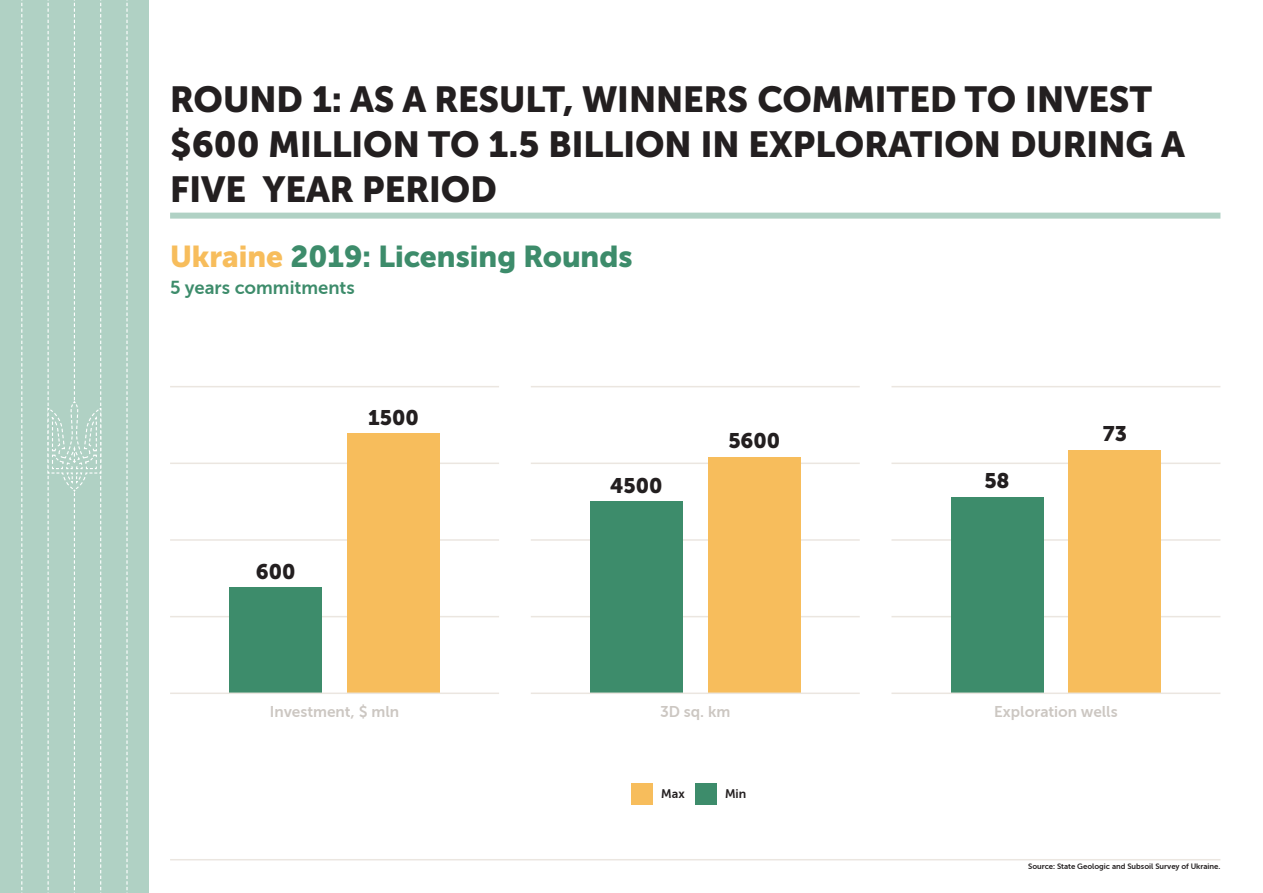
<style>
.page{position:relative;width:1263px;height:893px;background:#fff}
.page>*{position:absolute;margin:0;border:0;box-sizing:border-box;transform-origin:0 0}
.t1{font:36px/45px "Museo Sans Cyrl 900";color:#231f20}
.Paragraph_Style_1{font:30px "Museo Sans Cyrl 900";color:#3d8c6b}
.t2{font:21px "Museo Sans Cyrl 900";color:#231f20}
.Paragraph_Style_1-2{font:18px "Museo Sans Cyrl 700";color:#3d8c6b}
.t3{font:15px "Museo Sans Cyrl 700";color:#ccc7c2}
.t4{font:12px "Museo Sans Cyrl 700";color:#231f20}
.t5{font:7.5px "Museo Sans Cyrl 700";color:#231f20}
.s1{color:#f7bd5c}
</style>
<div class="page">
<div style="left:170px;top:213px;width:1050px;height:6px;background:#b0d1c4"></div>
<hr style="left:170px;top:859px;width:1050px;height:1px;background:#ebe6e0">
<hr style="left:170px;top:386px;width:329px;height:1px;background:#ebe6e0">
<hr style="left:170px;top:463px;width:329px;height:1px;background:#ebe6e0">
<hr style="left:170px;top:539px;width:329px;height:2px;background:#ebe6e0">
<hr style="left:170px;top:616px;width:329px;height:1px;background:#ebe6e0">
<div style="left:347px;top:434px;width:93px;height:260px;background:#f7bd5c"></div>
<div style="left:229px;top:588px;width:93px;height:106px;background:#3d8c6b"></div>
<hr style="left:170px;top:692px;width:329px;height:2px;background:#ebe6e0">
<hr style="left:531px;top:386px;width:329px;height:1px;background:#ebe6e0">
<hr style="left:531px;top:463px;width:329px;height:1px;background:#ebe6e0">
<hr style="left:531px;top:539px;width:329px;height:2px;background:#ebe6e0">
<hr style="left:531px;top:616px;width:329px;height:1px;background:#ebe6e0">
<div style="left:708px;top:457px;width:92px;height:237px;background:#f7bd5c"></div>
<div style="left:590px;top:502px;width:92px;height:192px;background:#3d8c6b"></div>
<hr style="left:531px;top:692px;width:329px;height:2px;background:#ebe6e0">
<hr style="left:891px;top:386px;width:329px;height:1px;background:#ebe6e0">
<hr style="left:891px;top:463px;width:329px;height:1px;background:#ebe6e0">
<hr style="left:891px;top:539px;width:329px;height:2px;background:#ebe6e0">
<hr style="left:891px;top:616px;width:329px;height:1px;background:#ebe6e0">
<div style="left:1069px;top:450px;width:92px;height:244px;background:#f7bd5c"></div>
<div style="left:951px;top:497px;width:92px;height:197px;background:#3d8c6b"></div>
<hr style="left:891px;top:692px;width:329px;height:2px;background:#ebe6e0">
<div style="left:631px;top:783px;width:22px;height:21px;background:#f7bd5c"></div>
<div style="left:695px;top:783px;width:21px;height:21px;background:#3d8c6b"></div>
<div style="left:0;top:0;width:149px;height:893px;background:#b0d1c4"></div>
<svg style="left:126px;top:0;width:2px;height:893px"></svg>
<svg style="left:21px;top:0;width:1px;height:893px"></svg>
<svg style="left:47px;top:0;width:55px;height:893px"></svg>
<p class="t1" style="left:170px;top:77px;width:1016px">ROUND 1: AS A RESULT, WINNERS COMMITED TO INVEST $600 MILLION TO 1.5 BILLION IN EXPLORATION DURING A<br>FIVE YEAR PERIOD</p>
<p class="Paragraph_Style_1" style="left:170px;top:239px;width:464px"><span class="s1">Ukraine</span> 2019: Licensing Rounds</p>
<p class="Paragraph_Style_1-2" style="left:170px;top:277px;width:186px">5 years commitments</p>
<p class="t2" style="left:368px;top:405px;width:52px">1500</p>
<p class="t2" style="left:728px;top:429px;width:53px">5600</p>
<p class="t2" style="left:1103px;top:422px;width:26px">73</p>
<p class="t2" style="left:256px;top:559px;width:41px">600</p>
<p class="t2" style="left:610px;top:473px;width:54px">4500</p>
<p class="t2" style="left:984px;top:469px;width:27px">58</p>
<p class="t3" style="left:270px;top:703px;width:131px">Investment, $ mln</p>
<p class="t3" style="left:660px;top:703px;width:72px">3D sq. km</p>
<p class="t3" style="left:994px;top:703px;width:125px">Exploration wells</p>
<p class="t4" style="left:661px;top:787px;width:25px">Max</p>
<p class="t4" style="left:725px;top:787px;width:23px">Min</p>
<p class="t5" style="left:1028px;top:862px;width:194px">Source: State Geologic and Subsoil Survey of Ukraine.</p>
</div>
